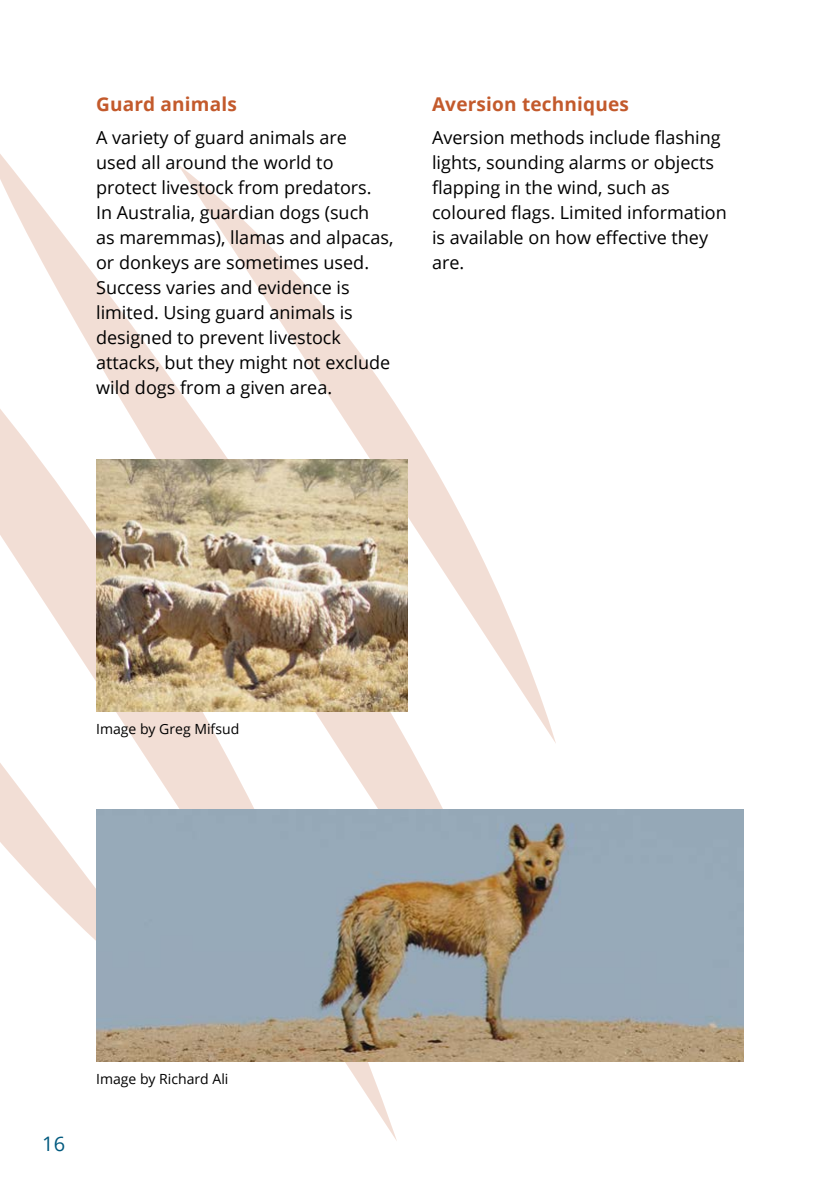
<style>
.page{position:relative;width:840px;height:1191px;background:#fff}
.page>*{position:absolute;margin:0;border:0;box-sizing:border-box;transform-origin:0 0}
.t1{font:20px "Open Sans";color:#00597e}
.t2{font:700 19px "Open Sans";letter-spacing:.01em;color:#c35a2c}
.t3{font:18px/25px "Open Sans";color:#000}
.t4{font:14px "Open Sans";color:#000}
</style>
<div class="page">
<svg style="left:520px;top:644px;width:35px;height:98px"></svg>
<svg style="left:0;top:154px;width:520px;height:655px"></svg>
<svg style="left:0;top:176px;width:397px;height:965px"></svg>
<svg style="left:0;top:482px;width:206px;height:551px"></svg>
<img style="left:96px;top:809px;width:647px;height:252px">
<img style="left:96px;top:459px;width:312px;height:252px">
<p class="t2" style="left:96px;top:90px;width:142px">Guard animals</p>
<p class="t3" style="left:96px;top:124px;width:299px">A variety of guard animals are<br>used all around the world to protect livestock from predators.<br>In Australia, guardian dogs (such<br>as maremmas), llamas and alpacas, or donkeys are sometimes used.<br>Success varies and evidence is limited. Using guard animals is designed to prevent livestock attacks, but they might not exclude wild dogs from a given area.</p>
<p class="t2" style="left:432px;top:90px;width:198px">Aversion techniques</p>
<p class="t3" style="left:432px;top:124px;width:296px">Aversion methods include flashing lights, sounding alarms or objects flapping in the wind, such as coloured flags. Limited information is available on how effective they are.</p>
<p class="t4" style="left:96px;top:719px;width:145px">Image by Greg Mifsud</p>
<p class="t1" style="left:42px;top:1129px;width:24px">16</p>
<p class="t4" style="left:96px;top:1069px;width:134px">Image by Richard Ali</p>
</div>
